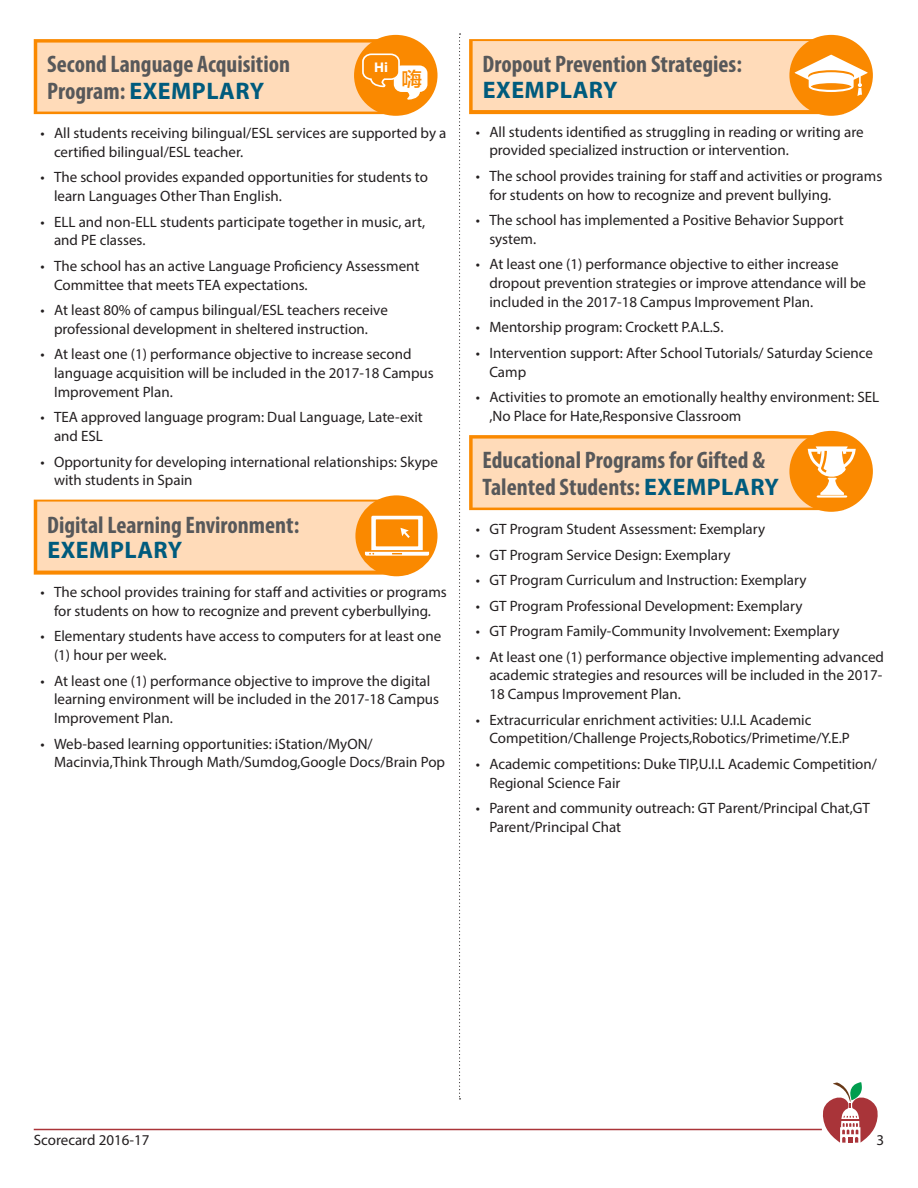
<style>
.page{position:relative;width:918px;height:1188px;background:#fff}
.page>*{position:absolute;margin:0;border:0;box-sizing:border-box;transform-origin:0 0}
.Subhead_Factor_w_2_l{font:700 condensed 24px/27px "Myriad Pro";color:#57585a}
.t1{font:19.95px "FZLTZHB B51 0";color:#fa8900}
.t2{font:15px/18.8px "Myriad Pro";color:#231f20}
.t3{font:700 14.1px "Myriad Pro";color:#fff}
.s1{font-stretch:normal;color:#005b7d}
</style>
<div class="page">
<hr style="left:34px;top:1129px;width:788px;height:1px;background:#ab3439">
<svg style="left:822px;top:1082px;width:56px;height:61px"></svg>
<svg style="left:459px;top:33px;width:2px;height:1066px"></svg>
<div style="left:34px;top:39px;width:374px;height:75px;background:linear-gradient(to right,#fa8900,#fa8900)"></div>
<div style="left:37px;top:43px;width:371px;height:69px;background:#ffdbb9"></div>
<div style="left:34px;top:500px;width:374px;height:75px;background:linear-gradient(to right,#fa8900,#fa8900)"></div>
<div style="left:37px;top:502px;width:371px;height:69px;background:#ffdbb9"></div>
<div style="left:354px;top:35px;width:84px;height:81px;background:#fa8900;border-radius:50%"></div>
<svg style="left:361px;top:53px;width:66px;height:47px"></svg>
<div style="left:355px;top:495px;width:83px;height:81px;background:#fa8900;border-radius:50%"></div>
<svg style="left:365px;top:516px;width:64px;height:40px"></svg>
<div style="left:469px;top:39px;width:375px;height:75px;background:#fa8900"></div>
<div style="left:473px;top:41px;width:371px;height:69px;background:#ffdbb9"></div>
<div style="left:469px;top:435px;width:375px;height:75px;background:linear-gradient(to bottom,#fa8900,#fa8900)"></div>
<div style="left:473px;top:439px;width:371px;height:69px;background:#ffdbb9"></div>
<div style="left:789px;top:35px;width:84px;height:81px;background:#fa8900;border-radius:50%"></div>
<svg style="left:795px;top:55px;width:73px;height:41px"></svg>
<div style="left:789px;top:431px;width:84px;height:81px;background:#fa8900;border-radius:50%"></div>
<svg style="left:808px;top:446px;width:48px;height:52px"></svg>
<p class="Subhead_Factor_w_2_l" style="left:47px;top:50px;width:244px">Second Language Acquisition<br>Program: <span class="s1">EXEMPLARY</span></p>
<p class="t2" style="left:54px;top:123px;width:394px;text-indent:-14px">• All students receiving bilingual/ESL services are supported by a certified bilingual/ESL teacher.</p>
<p class="t2" style="left:54px;top:168px;width:375px;text-indent:-14px">• The school provides expanded opportunities for students to learn Languages Other Than English.</p>
<p class="t2" style="left:54px;top:212px;width:373px;text-indent:-14px">• ELL and non-ELL students participate together in music, art, and PE classes.</p>
<p class="t2" style="left:54px;top:256px;width:367px;text-indent:-14px">• The school has an active Language Proficiency Assessment<br>Committee that meets TEA expectations.</p>
<p class="t2" style="left:40px;top:300px;width:349px;text-align:center">• At least 80% of campus bilingual/ESL teachers receive professional development in sheltered instruction.</p>
<p class="t2" style="left:54px;top:345px;width:381px;text-indent:-14px">• At least one (1) performance objective to increase second language acquisition will be included in the 2017-18 Campus<br>Improvement Plan.</p>
<p class="t2" style="left:54px;top:408px;width:370px;text-indent:-14px">• TEA approved language program: Dual Language, Late-exit and ESL</p>
<p class="t2" style="left:54px;top:452px;width:385px;text-indent:-14px">• Opportunity for developing international relationships: Skype with students in Spain</p>
<p class="Subhead_Factor_w_2_l" style="left:47px;top:511px;width:254px;line-height:25.5px">Digital Learning Environment:<br><span class="s1">EXEMPLARY</span></p>
<p class="t2" style="left:40px;top:582px;width:408px;text-align:center">• The school provides training for staff and activities or programs for students on how to recognize and prevent cyberbullying.</p>
<p class="t2" style="left:54px;top:627px;width:389px;text-indent:-14px">• Elementary students have access to computers for at least one (1) hour per week.</p>
<p class="t2" style="left:54px;top:671px;width:387px;text-indent:-14px">• At least one (1) performance objective to improve the digital learning environment will be included in the 2017-18 Campus<br>Improvement Plan.</p>
<p class="t2" style="left:54px;top:734px;width:393px;text-indent:-14px">• Web-based learning opportunities: iStation/MyON/<br>Macinvia,Think Through Math/Sumdog,Google Docs/Brain Pop</p>
<p class="t3" style="left:374px;top:58px;width:15px">Hi</p>
<p class="Subhead_Factor_w_2_l" style="left:483px;top:51px;width:261px;line-height:25.5px">Dropout Prevention Strategies:<br><span class="s1">EXEMPLARY</span></p>
<p class="t2" style="left:489px;top:122px;width:376px;text-indent:-14px">• All students identified as struggling in reading or writing are provided specialized instruction or intervention.</p>
<p class="t2" style="left:489px;top:166px;width:394px;text-indent:-14px">• The school provides training for staff and activities or programs for students on how to recognize and prevent bullying.</p>
<p class="t2" style="left:489px;top:210px;width:356px;text-indent:-14px">• The school has implemented a Positive Behavior Support system.</p>
<p class="t2" style="left:489px;top:255px;width:378px;text-indent:-14px">• At least one (1) performance objective to either increase dropout prevention strategies or improve attendance will be included in the 2017-18 Campus Improvement Plan.</p>
<p class="t2" style="left:476px;top:318px;width:249px">• Mentorship program: Crockett P.A.L.S.</p>
<p class="t2" style="left:489px;top:343px;width:385px;text-indent:-14px">• Intervention support: After School Tutorials/ Saturday Science<br>Camp</p>
<p class="t2" style="left:489px;top:387px;width:391px;text-indent:-14px">• Activities to promote an emotionally healthy environment: SEL ,No Place for Hate,Responsive Classroom</p>
<p class="Subhead_Factor_w_2_l" style="left:483px;top:446px;width:298px">Educational Programs for Gifted &amp;<br>Talented Students: <span class="s1">EXEMPLARY</span></p>
<p class="t2" style="left:476px;top:519px;width:291px">• GT Program Student Assessment: Exemplary</p>
<p class="t2" style="left:476px;top:545px;width:256px">• GT Program Service Design: Exemplary</p>
<p class="t2" style="left:476px;top:570px;width:332px">• GT Program Curriculum and Instruction: Exemplary</p>
<p class="t2" style="left:476px;top:596px;width:328px">• GT Program Professional Development: Exemplary</p>
<p class="t2" style="left:476px;top:621px;width:365px">• GT Program Family-Community Involvement: Exemplary</p>
<p class="t2" style="left:489px;top:647px;width:396px;text-align:justify;text-indent:-14px">• At least one (1) performance objective implementing advanced academic strategies and resources will be included in the 2017- 18 Campus Improvement Plan.</p>
<p class="t2" style="left:489px;top:710px;width:362px;text-indent:-14px">• Extracurricular enrichment activities: U.I.L Academic<br>Competition/Challenge Projects,Robotics/Primetime/Y.E.P</p>
<p class="t2" style="left:489px;top:754px;width:389px;text-indent:-14px">• Academic competitions: Duke TIP,U.I.L Academic Competition/<br>Regional Science Fair</p>
<p class="t2" style="left:489px;top:798px;width:382px;text-indent:-14px">• Parent and community outreach: GT Parent/Principal Chat,GT<br>Parent/Principal Chat</p>
<h2 class="t1" style="left:402px;top:68px;width:22px">嗨</h2>
<p class="t2" style="left:34px;top:1131px;width:117px">Scorecard 2016-17</p>
<p class="t2" style="left:877px;top:1131px;width:9px">3</p>
</div>
